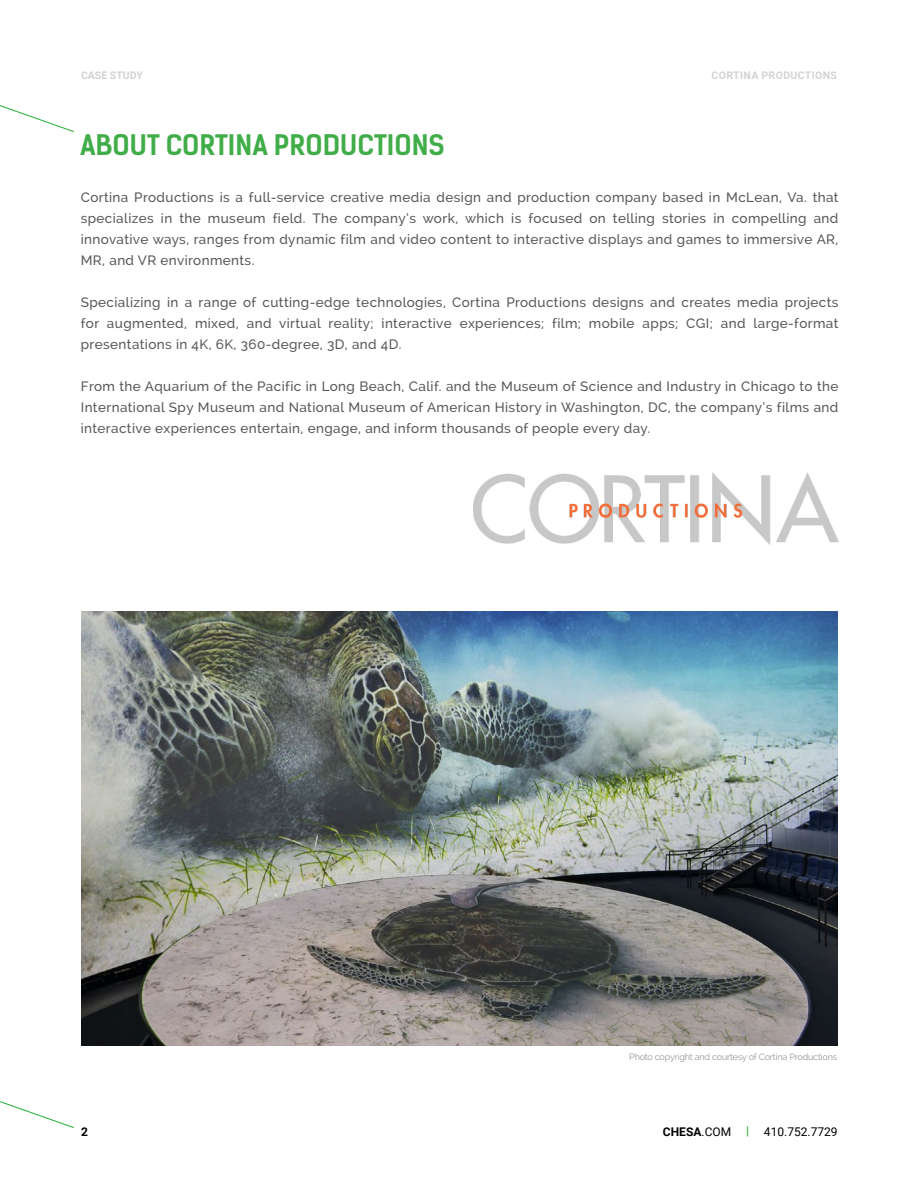
<style>
.page{position:relative;width:918px;height:1188px;background:#fff}
.page>*{position:absolute;margin:0;border:0;box-sizing:border-box;transform-origin:0 0}
.t1{font:700 27px "Kelson Sans";color:#41ad49}
.t2{font:500 13.5px/21px "Raleway";letter-spacing:.03em;color:#58585a;text-align:justify}
.t3{font:12px "Roboto";color:#000}
.t4{font:700 12px "Roboto";color:#000}
.t5{font:700 10.5px "Roboto";letter-spacing:.035em;color:#d1d3d5}
.t6{font:700 10.5px "Roboto";color:#d1d3d5}
.t7{font:9px "Raleway";letter-spacing:-.02em;color:#939598}
.s1{font-weight:700}
.s2{font-weight:700;color:#41ad49}
</style>
<div class="page">
<svg style="left:0;top:1101px;width:74px;height:28px"></svg>
<img style="left:81px;top:612px;width:756px;height:433px">
<svg style="left:0;top:105px;width:74px;height:28px"></svg>
<img style="left:473px;top:473px;width:365px;height:71px">
<p class="t6" style="left:81px;top:68px;width:63px">CASE STUDY</p>
<h1 class="t1" style="left:80px;top:129px;width:366px">ABOUT CORTINA PRODUCTIONS</h1>
<p class="t5" style="left:712px;top:68px;width:127px">CORTINA PRODUCTIONS</p>
<p class="t2" style="left:81px;top:186px;width:759px">Cortina Productions is a full-service creative media design and production company based in McLean, Va. that specializes in the museum field. The company’s work, which is focused on telling stories in compelling and innovative ways, ranges from dynamic film and video content to interactive displays and games to immersive AR, MR, and VR environments.</p>
<p class="t2" style="left:81px;top:291px;width:759px">Specializing in a range of cutting-edge technologies, Cortina Productions designs and creates media projects for augmented, mixed, and virtual reality; interactive experiences; film; mobile apps; CGI; and large-format presentations in 4K, 6K, 360-degree, 3D, and 4D.</p>
<p class="t2" style="left:81px;top:375px;width:759px">From the Aquarium of the Pacific in Long Beach, Calif. and the Museum of Science and Industry in Chicago to the International Spy Museum and National Museum of American History in Washington, DC, the company’s films and interactive experiences entertain, engage, and inform thousands of people every day.</p>
<p class="t4" style="left:81px;top:1123px;width:8px">2</p>
<p class="t7" style="left:629px;top:1052px;width:209px">Photo copyright and courtesy of Cortina Productions</p>
<p class="t3" style="left:663px;top:1123px;width:176px"><span class="s1">CHESA</span>.COM <span class="s2">|</span> 410.752.7729</p>
</div>
